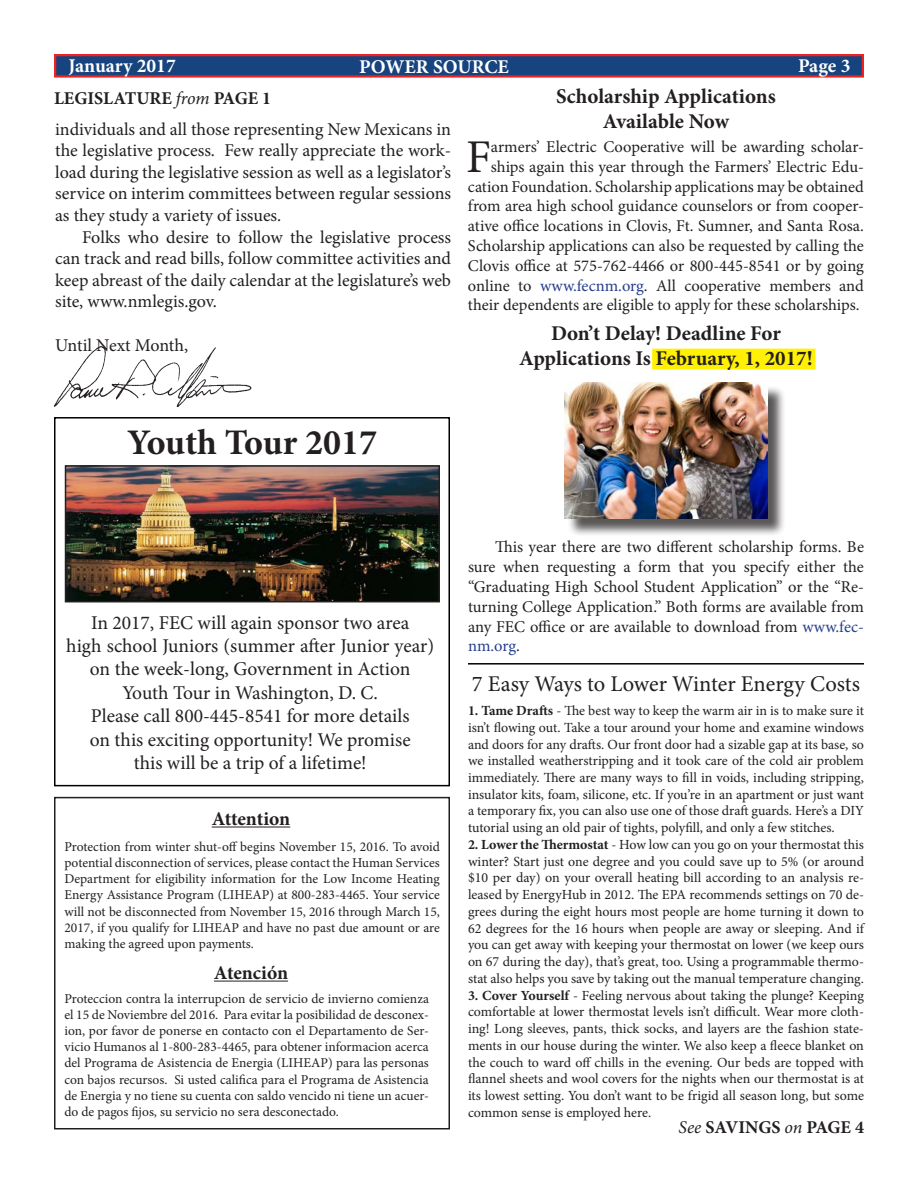
<style>
.page{position:relative;width:918px;height:1188px;background:#fff}
.page>*{position:absolute;margin:0;border:0;box-sizing:border-box;transform-origin:0 0}
.t1{font:46.95px "Minion Pro";color:#231f20}
.t2{font:700 36px "Minion Pro";letter-spacing:-.005em;color:#231f20}
.t3{font:22.5px "Minion Pro";color:#231f20}
.t4{font:700 21px "Minion Pro";color:#231f20}
.t5{font:19.5px/23.4px "Minion Pro";color:#231f20;text-align:center}
.t6{font:700 19.5px "Minion Pro";color:#fff}
.t7{font:700 19.5px "Minion Pro";letter-spacing:-.01em;color:#231f20}
.t8{font:18px/21.6px "Minion Pro";color:#231f20;text-align:justify}
.t9{font:700 18px "Minion Pro";color:#231f20}
.t10{font:16.5px/19.8px "Minion Pro";color:#231f20;text-align:right}
.t11{font:13.95px/16.8px "Minion Pro";letter-spacing:-.005em;color:#231f20;text-align:justify}
.t12{font:13.5px/16.2px "Minion Pro";color:#231f20;text-align:justify}
.s1{font-weight:400;font-style:italic}
.s2{color:#253f8e}
.s3{font-weight:700}
</style>
<div class="page">
<div style="left:54px;top:54px;width:810px;height:24px;background:#17437f;border:2px solid #ee2123"></div>
<svg style="left:652px;top:348px;width:164px;height:22px;background:#fff111"></svg>
<div style="left:654px;top:350px;width:160px;height:18px;border:1px solid #fff101"></div>
<div style="left:567px;top:385px;width:219px;height:151px;background:#231f20;opacity:.75"></div>
<img style="left:565px;top:383px;width:202px;height:135px">
<img style="left:54px;top:346px;width:198px;height:61px">
<div style="left:54px;top:417px;width:396px;height:369px;border:2px solid #000"></div>
<hr style="left:212px;top:827px;width:78px;height:1px;background:#231f20">
<hr style="left:214px;top:981px;width:74px;height:1px;background:#231f20">
<hr style="left:468px;top:663px;width:396px;height:2px;background:#000">
<div style="left:54px;top:797px;width:396px;height:333px;border:2px solid #231f20"></div>
<img style="left:68px;top:468px;width:369px;height:131px">
<div style="left:65px;top:465px;width:375px;height:137px;border:2px solid #231f20"></div>
<p class="t6" style="left:69px;top:52px;width:109px">January 2017</p>
<p class="t6" style="left:359px;top:53px;width:151px">POWER SOURCE</p>
<p class="t6" style="left:798px;top:52px;width:54px">Page 3</p>
<p class="t9" style="left:54px;top:85px;width:219px">LEGISLATURE <span class="s1">from</span> PAGE 1</p>
<p class="t1" style="left:466px;top:125px;width:26px">F</p>
<p class="t4" style="left:556px;top:81px;width:221px">Scholarship Applications</p>
<p class="t4" style="left:603px;top:106px;width:128px">Available Now</p>
<p class="t8" style="left:55px;top:118px;width:397px">individuals and all those representing New Mexicans in the legislative process. Few really appreciate the work&shy;load during the legislative session as well as a legislator’s service on interim committees between regular sessions as they study a variety of issues.</p>
<p class="t8" style="left:55px;top:226px;width:397px;text-indent:27px">Folks who desire to follow the legislative process can track and read bills, follow committee activities and keep abreast of the daily calendar at the legislature’s web site, www.nmlegis.gov.</p>
<p class="t8" style="left:55px;top:334px;width:135px">Until Next Month,</p>
<p class="t10" style="left:468px;top:137px;width:398px">armers’ Electric Cooperative will be awarding scholar&shy;ships again this year through the Farmers’ Electric Edu&shy;cation Foundation. Scholarship applications may be obtained from area high school guidance counselors or from cooper&shy;ative office locations in Clovis, Ft. Sumner, and Santa Rosa.<br>Scholarship applications can also be requested by calling the Clovis office at 575-762-4466 or 800-445-8541 or by going online to <span class="s2">www.fecnm.org</span>. All cooperative members and their dependents are eligible to apply for these scholarships.</p>
<p class="t4" style="left:551px;top:318px;width:231px">Don’t Delay! Deadline For</p>
<p class="t4" style="left:519px;top:343px;width:295px">Applications Is February, 1, 2017!</p>
<p class="t2" style="left:127px;top:417px;width:252px">Youth Tour 2017</p>
<p class="t5" style="left:91px;top:611px;width:320px">In 2017, FEC will again sponsor two area</p>
<p class="t5" style="left:66px;top:634px;width:369px">high school Juniors (summer after Junior year) on the week-long, Government in Action</p>
<p class="t5" style="left:122px;top:681px;width:257px">Youth Tour in Washington, D. C.</p>
<p class="t5" style="left:91px;top:704px;width:320px">Please call 800-445-8541 for more details</p>
<p class="t5" style="left:90px;top:728px;width:322px">on this exciting opportunity! We promise</p>
<p class="t5" style="left:134px;top:751px;width:234px">this will be a trip of a lifetime!</p>
<p class="t7" style="left:212px;top:805px;width:80px">Attention</p>
<p class="t12" style="left:64px;top:838px;width:377px">Protection from winter shut-off begins November 15, 2016. To avoid potential disconnection of services, please contact the Human Services Department for eligibility information for the Low Income Heating Energy Assistance Program (LIHEAP) at 800-283-4465. Your service will not be disconnected from November 15, 2016 through March 15, 2017, if you qualify for LIHEAP and have no past due amount or are making the agreed upon payments.</p>
<p class="t7" style="left:214px;top:959px;width:76px">Atención</p>
<p class="t12" style="left:64px;top:990px;width:366px">Proteccion contra la interrupcion de servicio de invierno comienza el 15 de Noviembre del 2016. Para evitar la posibilidad de desconex&shy;ion, por favor de ponerse en contacto con el Departamento de Ser&shy;vicio Humanos al 1-800-283-4465, para obtener informacion acerca del Programa de Asistencia de Energia (LIHEAP) para las personas con bajos recursos. Si usted califica para el Programa de Asistencia de Energia y no tiene su cuenta con saldo vencido ni tiene un acuer&shy;do de pagos fijos, su servicio no sera desconectado.</p>
<p class="t10" style="left:468px;top:537px;width:398px;text-align:justify;text-indent:27px">This year there are two different scholarship forms. Be sure when requesting a form that you specify either the “Graduating High School Student Application” or the “Re&shy;turning College Application.” Both forms are available from any FEC office or are available to download from <span class="s2">www.fec&shy;nm.org</span>.</p>
<p class="t3" style="left:472px;top:669px;width:390px">7 Easy Ways to Lower Winter Energy Costs</p>
<p class="t11" style="left:468px;top:702px;width:398px"><span class="s3">1. Tame Drafts</span> - The best way to keep the warm air in is to make sure it isn’t flowing out. Take a tour around your home and examine windows and doors for any drafts. Our front door had a sizable gap at its base, so we installed weatherstripping and it took care of the cold air problem immediately. There are many ways to fill in voids, including stripping, insulator kits, foam, silicone, etc. If you’re in an apartment or just want a temporary fix, you can also use one of those draft guards. Here’s a DIY tutorial using an old pair of tights, polyfill, and only a few stitches.</p>
<p class="t11" style="left:468px;top:836px;width:398px"><span class="s3">2. Lower the Thermostat</span> - How low can you go on your thermostat this winter? Start just one degree and you could save up to 5% (or around $10 per day) on your overall heating bill according to an analysis re&shy;leased by EnergyHub in 2012. The EPA recommends settings on 70 de&shy;grees during the eight hours most people are home turning it down to 62 degrees for the 16 hours when people are away or sleeping. And if you can get away with keeping your thermostat on lower (we keep ours on 67 during the day), that’s great, too. Using a programmable thermo&shy;stat also helps you save by taking out the manual temperature changing.</p>
<p class="t11" style="left:468px;top:987px;width:398px"><span class="s3">3. Cover Yourself</span> - Feeling nervous about taking the plunge? Keeping comfortable at lower thermostat levels isn’t difficult. Wear more cloth&shy;ing! Long sleeves, pants, thick socks, and layers are the fashion state&shy;ments in our house during the winter. We also keep a fleece blanket on the couch to ward off chills in the evening. Our beds are topped with flannel sheets and wool covers for the nights when our thermostat is at its lowest setting. You don’t want to be frigid all season long, but some common sense is employed here.</p>
<p class="t9" style="left:679px;top:1115px;width:187px"><span class="s1">See</span> SAVINGS <span class="s1">on</span> PAGE 4</p>
</div>
